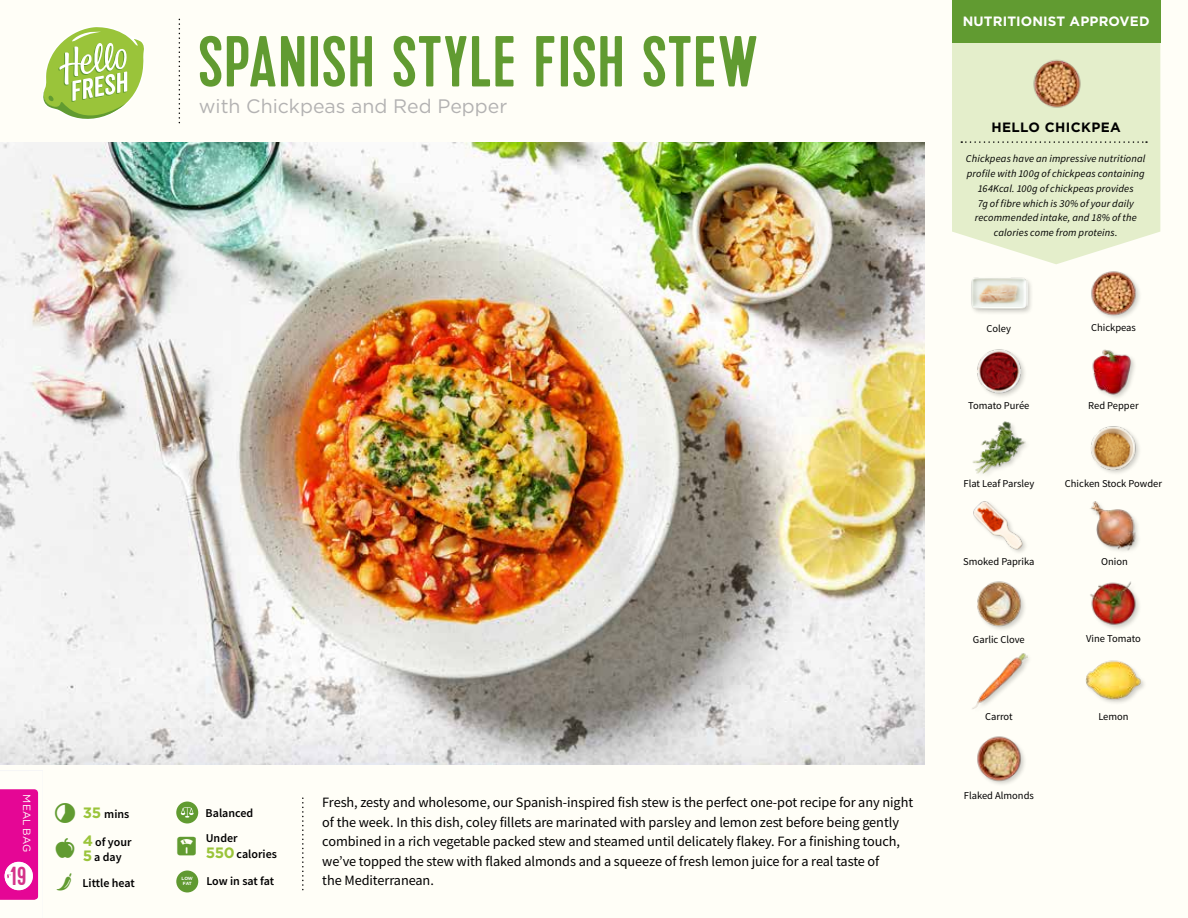
<style>
.page{position:relative;width:1188px;height:918px;background:#fffef7}
.page>*{position:absolute;margin:0;border:0;box-sizing:border-box;transform-origin:0 0}
.t1{font:72px "Kapra";letter-spacing:.03em;color:#619b31}
.t2{font:19.5px "Gotham";color:#b3b2b2}
.t3{font:14.25px/19.5px "Source Sans Pro";letter-spacing:-.005em;color:#000}
.t4{font:700 13.5px "Gotham";letter-spacing:.01em;color:#fff}
.t5{font:700 13.5px "Gotham";letter-spacing:.03em;color:#000}
.t6{font:600 12px/15.8px "Source Sans Pro";color:#000}
.t7{font:italic 10.5px/14.7px "Source Sans Pro";letter-spacing:.01em;color:#000;text-align:center}
.t8{font:10.5px "Source Sans Pro";color:#000}
.t9{font:10.5px "Gotham";letter-spacing:-.005em;color:#fffefb}
.t10{font:700 4.5px/5.4px "Gotham";letter-spacing:-.03em;color:#fff}
.s1{font-family:"Gotham";font-weight:700;font-size:15px;color:#9ac43a}
.s2{font-family:"Kapra";font-weight:400;font-size:26.1px;color:#d4338a}
.s3{color:#619b31}
</style>
<div class="page">
<svg style="left:43px;top:27px;width:101px;height:92px"></svg>
<img style="left:0;top:142px;width:925px;height:623px">
<img style="left:1092px;top:349px;width:43px;height:49px">
<img style="left:1090px;top:581px;width:49px;height:48px">
<img style="left:1091px;top:426px;width:48px;height:47px">
<div style="left:1085px;top:660px;width:62px;height:46px;background:#000;opacity:.2"></div>
<img style="left:1085px;top:660px;width:57px;height:46px">
<img style="left:977px;top:349px;width:48px;height:48px">
<img style="left:977px;top:581px;width:48px;height:49px">
<img style="left:977px;top:736px;width:48px;height:48px">
<img style="left:972px;top:421px;width:54px;height:53px">
<img style="left:972px;top:653px;width:56px;height:56px">
<img style="left:1091px;top:271px;width:49px;height:48px">
<img style="left:1090px;top:501px;width:49px;height:50px">
<div style="left:970px;top:276px;width:64px;height:39px;background:#000;opacity:.2"></div>
<img style="left:970px;top:276px;width:58px;height:39px">
<img style="left:973px;top:501px;width:53px;height:52px">
<svg style="left:0;top:789px;width:39px;height:111px;background:#e931a7"></svg>
<svg style="left:952px;top:43px;width:208px;height:221px;background:#e6efce"></svg>
<svg style="left:961px;top:141px;width:186px;height:2px"></svg>
<img style="left:1027px;top:53px;width:61px;height:61px">
<div style="left:952px;top:0;width:208px;height:43px;background:#619b31"></div>
<div style="left:176px;top:802px;width:22px;height:21px;background:#619b31;border-radius:50%"></div>
<svg style="left:181px;top:807px;width:13px;height:11px"></svg>
<div style="left:176px;top:871px;width:22px;height:21px;background:#609931;border-radius:50%"></div>
<h1 class="t1" style="left:199px;top:20px;width:560px">SPANISH STYLE FISH STEW</h1>
<h2 class="t2" style="left:199px;top:95px;width:310px">with Chickpeas and Red Pepper</h2>
<p class="t9" style="left:33px;top:794px;width:59px;rotate:90deg">MEAL BAG</p>
<p class="t3" style="left:322px;top:793px;width:592px">Fresh, zesty and wholesome, our Spanish-inspired fish stew is the perfect one-pot recipe for any night of the week. In this dish, coley fillets are marinated with parsley and lemon zest before being gently combined in a rich vegetable packed stew and steamed until delicately flakey. For a finishing touch, we’ve topped the stew with flaked almonds and a squeeze of fresh lemon juice for a real taste of<br>the Mediterranean.</p>
<p class="t6" style="left:83px;top:806px;width:48px"><span class="s1">35</span> mins</p>
<p class="t6" style="left:206px;top:800px;width:49px;line-height:25px">Balanced<br>Under</p>
<p class="t6" style="left:206px;top:846px;width:73px"><span class="s1">550</span> calories</p>
<p class="t6" style="left:83px;top:834px;width:50px"><span class="s1">4</span> of your<br><span class="s1">5</span> a day</p>
<p class="t6" style="left:11px;top:875px;width:126px"><span class="s2">19</span> <span class="s3">▲</span> Little heat</p>
<p class="t10" style="left:182px;top:876px;width:13px">LOW<br>FAT</p>
<p class="t6" style="left:206px;top:873px;width:69px">Low in sat fat</p>
<p class="t4" style="left:963px;top:12px;width:188px">NUTRITIONIST APPROVED</p>
<p class="t5" style="left:991px;top:118px;width:131px">HELLO CHICKPEA</p>
<p class="t7" style="left:966px;top:151px;width:181px">Chickpeas have an impressive nutritional profile with 100g of chickpeas containing 164Kcal. 100g of chickpeas provides<br>7g of fibre which is 30% of your daily recommended intake, and 18% of the calories come from proteins.</p>
<p class="t8" style="left:987px;top:322px;width:26px">Coley</p>
<p class="t8" style="left:1091px;top:321px;width:46px">Chickpeas</p>
<p class="t8" style="left:968px;top:399px;width:63px">Tomato Purée</p>
<p class="t8" style="left:1088px;top:399px;width:52px">Red Pepper</p>
<p class="t8" style="left:964px;top:477px;width:72px">Flat Leaf Parsley</p>
<p class="t8" style="left:1065px;top:477px;width:99px">Chicken Stock Powder</p>
<p class="t8" style="left:963px;top:555px;width:73px">Smoked Paprika</p>
<p class="t8" style="left:1101px;top:555px;width:28px">Onion</p>
<p class="t8" style="left:973px;top:633px;width:53px">Garlic Clove</p>
<p class="t8" style="left:1086px;top:632px;width:56px">Vine Tomato</p>
<p class="t8" style="left:985px;top:710px;width:29px">Carrot</p>
<p class="t8" style="left:1098px;top:710px;width:32px">Lemon</p>
<p class="t8" style="left:964px;top:789px;width:72px">Flaked Almonds</p>
</div>
